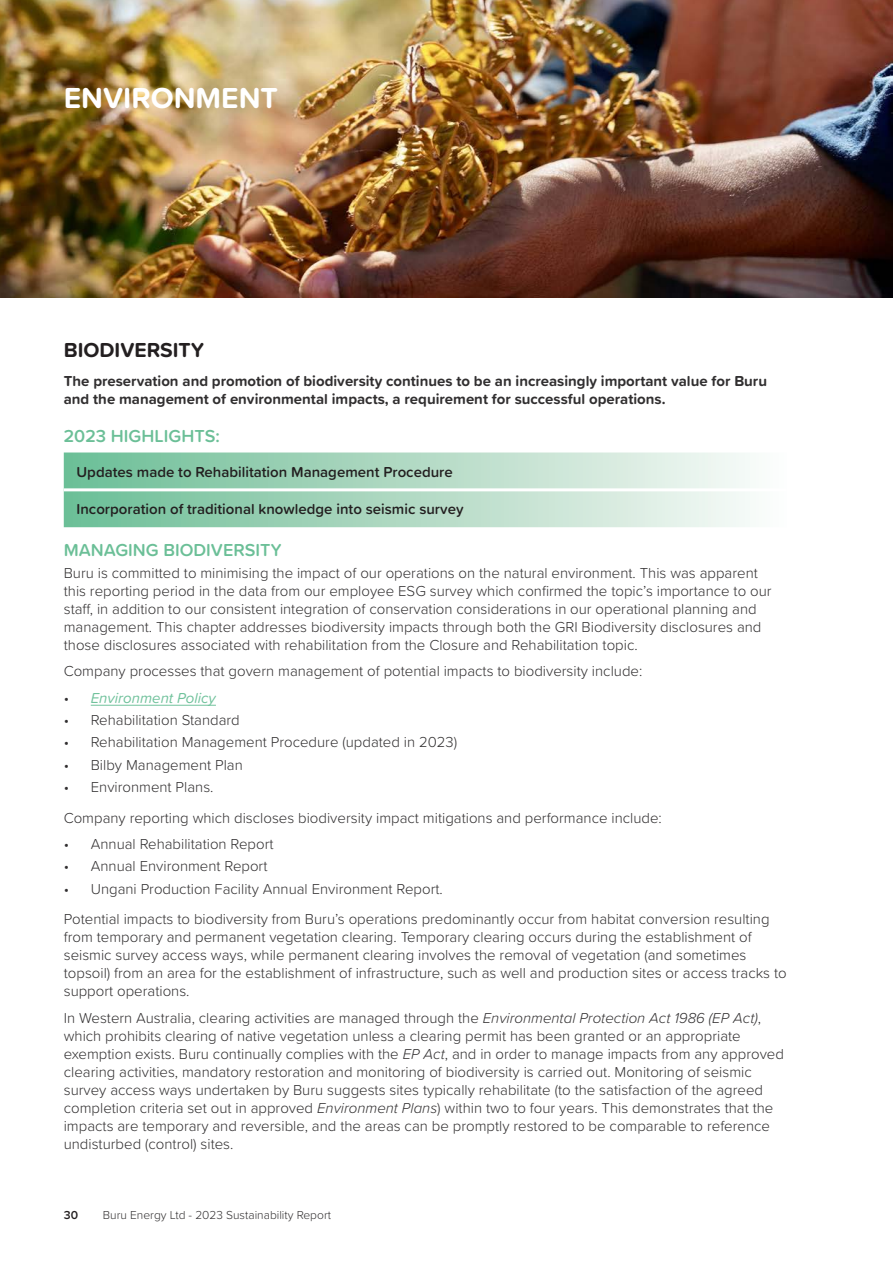
<style>
.page{position:relative;width:893px;height:1263px;background:#fff}
.page>*{position:absolute;margin:0;border:0;box-sizing:border-box;transform-origin:0 0}
.t1{font:700 30px "Proxima Soft";color:#fff}
.t2{font:700 21px "Proxima Soft";color:#231f20}
.t3{font:600 18px "Proxima Soft";color:#6bbf97}
.t4{font:300 15px/18px "Proxima Soft";color:#312f30}
.t5{font:700 15px/18px "Proxima Soft";color:#312f30}
.t6{font:600 15px "Proxima Soft";color:#231f20}
.t7{font:italic 15px "Proxima Soft";color:#71c29c}
.t8{font:300 12px "Proxima Soft";color:#312f30}
.t9{font:600 12px "Proxima Soft";color:#231f20}
.s1{font-weight:300;font-style:normal;color:#312f30}
.s2{font-style:italic}
</style>
<div class="page">
<img style="left:0;top:0;width:893px;height:297px">
<hr style="left:91px;top:705px;width:125px;height:1px;background:#71c29c">
<svg style="left:64px;top:452px;width:686px;height:75px;background:#b1dac5"></svg>
<hr style="left:64px;top:488px;width:723px;height:3px;background:#fff">
<h1 class="t1" style="left:64px;top:75px;width:216px">ENVIRONMENT</h1>
<h2 class="t2" style="left:64px;top:334px;width:142px">BIODIVERSITY</h2>
<p class="t5" style="left:64px;top:371px;width:705px">The preservation and promotion of biodiversity continues to be an increasingly important value for Buru and the management of environmental impacts, a requirement for successful operations.</p>
<p class="t3" style="left:64px;top:423px;width:157px">2023 HIGHLIGHTS:</p>
<p class="t6" style="left:77px;top:461px;width:378px">Updates made to Rehabilitation Management Procedure</p>
<p class="t6" style="left:77px;top:498px;width:389px">Incorporation of traditional knowledge into seismic survey</p>
<p class="t3" style="left:64px;top:536px;width:220px">MANAGING BIODIVERSITY</p>
<p class="t4" style="left:64px;top:563px;width:709px">Buru is committed to minimising the impact of our operations on the natural environment. This was apparent this reporting period in the data from our employee ESG survey which confirmed the topic’s importance to our staff, in addition to our consistent integration of conservation considerations in our operational planning and management. This chapter addresses biodiversity impacts through both the GRI Biodiversity disclosures and those disclosures associated with rehabilitation from the Closure and Rehabilitation topic.</p>
<p class="t4" style="left:64px;top:661px;width:580px">Company processes that govern management of potential impacts to biodiversity include:</p>
<p class="t7" style="left:64px;top:687px;width:154px"><span class="s1">•</span> Environment Policy</p>
<p class="t4" style="left:64px;top:710px;width:178px">• Rehabilitation Standard</p>
<p class="t4" style="left:64px;top:732px;width:395px">• Rehabilitation Management Procedure (updated in 2023)</p>
<p class="t4" style="left:64px;top:755px;width:181px">• Bilby Management Plan</p>
<p class="t4" style="left:64px;top:771px;width:600px;line-height:30.8px">• Environment Plans.<br>Company reporting which discloses biodiversity impact mitigations and performance include:</p>
<p class="t4" style="left:64px;top:834px;width:211px">• Annual Rehabilitation Report</p>
<p class="t4" style="left:64px;top:856px;width:205px">• Annual Environment Report</p>
<p class="t4" style="left:64px;top:872px;width:707px;line-height:30.8px">• Ungani Production Facility Annual Environment Report.<br>Potential impacts to biodiversity from Buru’s operations predominantly occur from habitat conversion resulting</p>
<p class="t4" style="left:64px;top:927px;width:724px">from temporary and permanent vegetation clearing. Temporary clearing occurs during the establishment of seismic survey access ways, while permanent clearing involves the removal of vegetation (and sometimes topsoil) from an area for the establishment of infrastructure, such as well and production sites or access tracks to support operations.</p>
<p class="t4" style="left:64px;top:1008px;width:722px">In Western Australia, clearing activities are managed through the <span class="s2">Environmental Protection Act 1986 (EP Act)</span>, which prohibits clearing of native vegetation unless a clearing permit has been granted or an appropriate exemption exists. Buru continually complies with the <span class="s2">EP Act</span>, and in order to manage impacts from any approved clearing activities, mandatory restoration and monitoring of biodiversity is carried out. Monitoring of seismic survey access ways undertaken by Buru suggests sites typically rehabilitate (to the satisfaction of the agreed completion criteria set out in approved <span class="s2">Environment Plans</span>) within two to four years. This demonstrates that the impacts are temporary and reversible, and the areas can be promptly restored to be comparable to reference undisturbed (control) sites.</p>
<p class="t9" style="left:64px;top:1206px;width:16px">30</p>
<p class="t8" style="left:103px;top:1206px;width:230px">Buru Energy Ltd - 2023 Sustainability Report</p>
</div>
